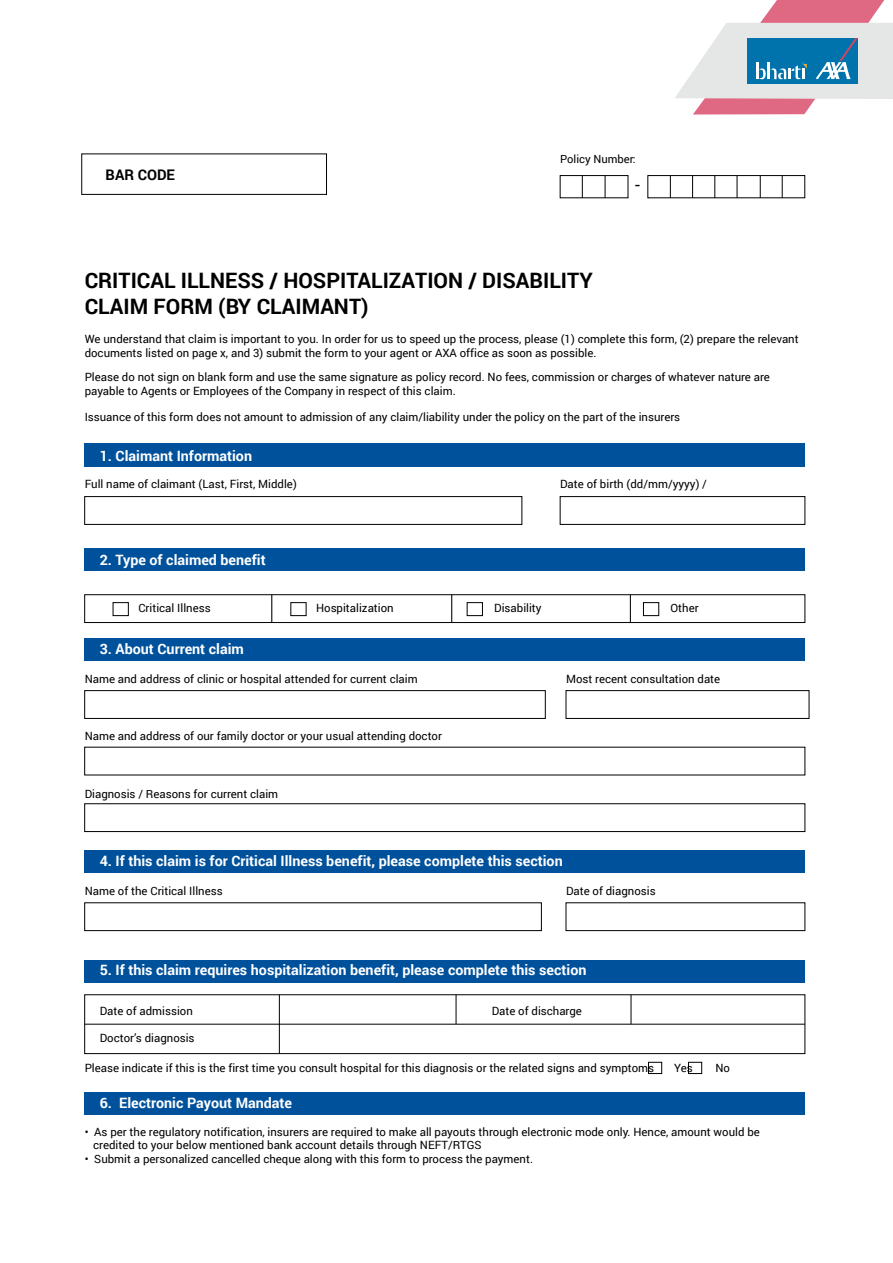
<style>
.page{position:relative;width:893px;height:1263px;background:#fff}
.page>*{position:absolute;margin:0;border:0;box-sizing:border-box;transform-origin:0 0}
.t1{font:700 21.3px/25.5px "Roboto";color:#000}
.t2{font:17.85px "Roboto";color:#000}
.t3{font:700 14.7px "Roboto";color:#000}
.t4{font:700 14.25px "Roboto";color:#fff}
.t5{font:11.4px/13.6px "Roboto";color:#000}
.t6{font:11.1px "Roboto";color:#000}
</style>
<div class="page">
<div style="left:84px;top:496px;width:438px;height:29px;border:1px solid #000"></div>
<div style="left:85px;top:443px;width:720px;height:24px;background:#00519c"></div>
<div style="left:85px;top:1092px;width:720px;height:22px;background:#00519c"></div>
<div style="left:85px;top:960px;width:720px;height:22px;background:#00519c"></div>
<div style="left:85px;top:851px;width:720px;height:22px;background:#00519c"></div>
<div style="left:85px;top:548px;width:720px;height:23px;background:#00519c"></div>
<div style="left:85px;top:638px;width:720px;height:22px;background:#00519c"></div>
<div style="left:84px;top:594px;width:721px;height:29px;border:1px solid #000"></div>
<div style="left:84px;top:803px;width:721px;height:29px;border:1px solid #000"></div>
<div style="left:566px;top:902px;width:239px;height:29px;border:1px solid #000"></div>
<div style="left:84px;top:902px;width:458px;height:29px;border:1px solid #000"></div>
<div style="left:84px;top:994px;width:721px;height:60px;border:1px solid #000"></div>
<div style="left:84px;top:690px;width:462px;height:29px;border:1px solid #000"></div>
<div style="left:566px;top:690px;width:243px;height:29px;border:1px solid #000"></div>
<div style="left:560px;top:496px;width:245px;height:29px;border:1px solid #000"></div>
<div style="left:81px;top:154px;width:246px;height:41px;border:1px solid #000"></div>
<div style="left:113px;top:602px;width:16px;height:14px;border:1px solid #000"></div>
<div style="left:290px;top:602px;width:16px;height:14px;border:1px solid #000"></div>
<div style="left:688px;top:1062px;width:14px;height:12px;border:1px solid #000"></div>
<div style="left:648px;top:1062px;width:14px;height:12px;border:1px solid #000"></div>
<div style="left:467px;top:602px;width:16px;height:14px;border:1px solid #000"></div>
<div style="left:643px;top:602px;width:16px;height:14px;border:1px solid #000"></div>
<hr style="left:279px;top:995px;width:1px;height:59px;background:#000">
<svg style="left:456px;top:995px;width:1px;height:29px"></svg>
<svg style="left:631px;top:995px;width:1px;height:29px"></svg>
<hr style="left:85px;top:1024px;width:720px;height:1px;background:#000">
<div style="left:560px;top:175px;width:68px;height:23px;border:1px solid #000"></div>
<div style="left:647px;top:175px;width:158px;height:23px;border:1px solid #000"></div>
<svg style="left:582px;top:176px;width:1px;height:22px"></svg>
<svg style="left:605px;top:176px;width:1px;height:22px"></svg>
<svg style="left:670px;top:176px;width:1px;height:22px"></svg>
<svg style="left:692px;top:176px;width:1px;height:22px"></svg>
<svg style="left:714px;top:176px;width:1px;height:22px"></svg>
<svg style="left:737px;top:176px;width:1px;height:22px"></svg>
<svg style="left:760px;top:176px;width:1px;height:22px"></svg>
<svg style="left:782px;top:176px;width:1px;height:22px"></svg>
<svg style="left:271px;top:595px;width:1px;height:27px"></svg>
<svg style="left:451px;top:595px;width:1px;height:27px"></svg>
<svg style="left:630px;top:595px;width:1px;height:27px"></svg>
<svg style="left:675px;top:0;width:218px;height:115px"></svg>
<p class="t3" style="left:106px;top:164px;width:71px">BAR CODE</p>
<p class="t6" style="left:560px;top:151px;width:77px">Policy Number:</p>
<h2 class="t2" style="left:635px;top:173px;width:6px">-</h2>
<h1 class="t1" style="left:85px;top:267px;width:510px">CRITICAL ILLNESS / HOSPITALIZATION / DISABILITY<br>CLAIM FORM (BY CLAIMANT)</h1>
<p class="t5" style="left:85px;top:331px;width:715px">We understand that claim is important to you. In order for us to speed up the process, please (1) complete this form, (2) prepare the relevant documents listed on page x, and 3) submit the form to your agent or AXA office as soon as possible.</p>
<p class="t5" style="left:85px;top:370px;width:687px">Please do not sign on blank form and use the same signature as policy record. No fees, commission or charges of whatever nature are payable to Agents or Employees of the Company in respect of this claim.</p>
<p class="t5" style="left:85px;top:410px;width:597px">Issuance of this form does not amount to admission of any claim/liability under the policy on the part of the insurers</p>
<p class="t4" style="left:100px;top:446px;width:154px">1. Claimant Information</p>
<p class="t5" style="left:85px;top:477px;width:214px">Full name of claimant (Last, First, Middle)</p>
<p class="t5" style="left:560px;top:477px;width:148px">Date of birth (dd/mm/yyyy) /</p>
<p class="t4" style="left:100px;top:550px;width:167px">2. Type of claimed benefit</p>
<p class="t5" style="left:138px;top:601px;width:74px">Critical Illness</p>
<p class="t4" style="left:100px;top:639px;width:146px">3. About Current claim</p>
<p class="t5" style="left:316px;top:601px;width:79px">Hospitalization</p>
<p class="t5" style="left:494px;top:601px;width:49px">Disability</p>
<p class="t5" style="left:670px;top:601px;width:30px">Other</p>
<p class="t5" style="left:85px;top:672px;width:334px">Name and address of clinic or hospital attended for current claim</p>
<p class="t5" style="left:566px;top:672px;width:156px">Most recent consultation date</p>
<p class="t5" style="left:85px;top:729px;width:359px">Name and address of our family doctor or your usual attending doctor</p>
<p class="t5" style="left:85px;top:786px;width:195px">Diagnosis / Reasons for current claim</p>
<p class="t4" style="left:100px;top:850px;width:464px">4. If this claim is for Critical Illness benefit, please complete this section</p>
<p class="t5" style="left:85px;top:883px;width:140px">Name of the Critical Illness</p>
<p class="t5" style="left:566px;top:883px;width:91px">Date of diagnosis</p>
<p class="t4" style="left:100px;top:960px;width:488px">5. If this claim requires hospitalization benefit, please complete this section</p>
<p class="t5" style="left:100px;top:1003px;width:95px">Date of admission</p>
<p class="t5" style="left:100px;top:1030px;width:96px">Doctor’s diagnosis</p>
<p class="t5" style="left:492px;top:1003px;width:92px">Date of discharge</p>
<p class="t5" style="left:85px;top:1060px;width:571px">Please indicate if this is the first time you consult hospital for this diagnosis or the related signs and symptoms</p>
<p class="t5" style="left:674px;top:1060px;width:20px">Yes</p>
<p class="t5" style="left:715px;top:1060px;width:16px">No</p>
<p class="t4" style="left:100px;top:1092px;width:194px">6. Electronic Payout Mandate</p>
<p class="t5" style="left:93px;top:1124px;width:668px;text-indent:-9px">• As per the regulatory notification, insurers are required to make all payouts through electronic mode only. Hence, amount would be credited to your below mentioned bank account details through NEFT/RTGS</p>
<p class="t5" style="left:85px;top:1152px;width:450px">• Submit a personalized cancelled cheque along with this form to process the payment.</p>
</div>
